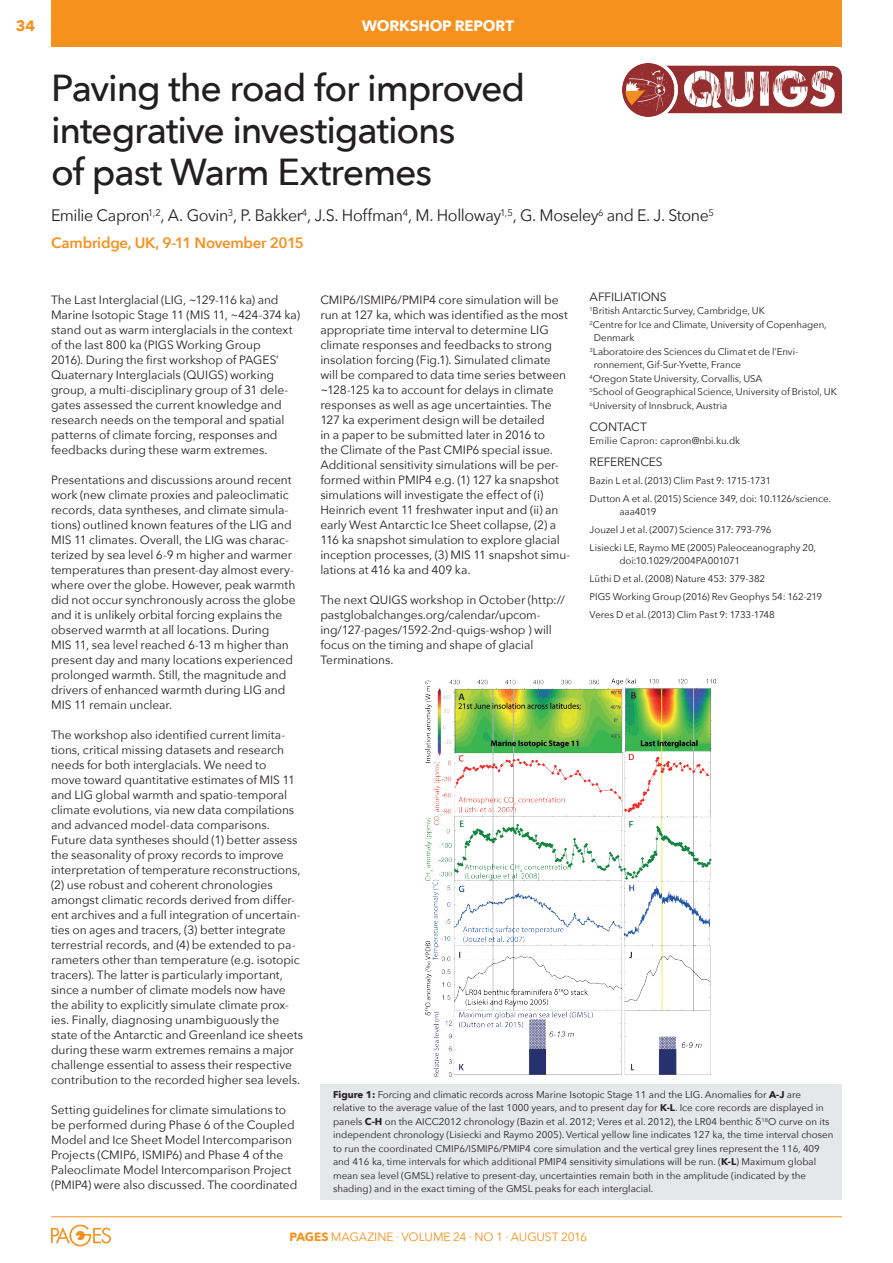
<style>
.page{position:relative;width:893px;height:1263px;background:#fff}
.page>*{position:absolute;margin:0;border:0;box-sizing:border-box;transform-origin:0 0}
.ARTICLE-Title{font:500 37.5px/42px "Avenir Next";letter-spacing:-.03em;color:#231f20}
.ARTICLE-Authors{font:16.5px "Avenir Next";letter-spacing:-.025em;color:#231f20}
.ARTICLE-Authors-2{font:600 15px "Avenir Next";letter-spacing:-.015em;color:#f6911e}
.t1{font:700 15px "Avenir Next";letter-spacing:-.015em;color:#fff}
.PAGE_NUMBER{font:700 15px "Avenir Next";color:#f6911e}
._3col-text{font:12px/15px "Avenir Next";letter-spacing:-.005em;color:#231f20}
.t2{font:12px "Avenir Next";letter-spacing:-.005em;color:#f6911e}
.ARTICLE-INFO-Title{font:12px "Avenir Next";letter-spacing:-.005em;color:#231f20}
.ARTICLE-Figure_Capti{font:9.75px/13.5px "Avenir Next";color:#231f20}
.ARTICLE-INFO-Referen{font:9.75px/13.5px "Avenir Next";letter-spacing:-.005em;color:#231f20}
.ARTICLE-INFO-Authors{font:9.75px/13.5px "Avenir Next";letter-spacing:-.01em;color:#231f20}
.ARTICLE-INFO-General{font:9.75px "Avenir Next";letter-spacing:.015em;color:#231f20}
.s1{font-weight:700}
</style>
<div class="page">
<hr style="left:51px;top:1216px;width:791px;height:1px;background:#f6911e">
<svg style="left:51px;top:1225px;width:60px;height:21px"></svg>
<div style="left:51px;top:0;width:791px;height:46px;background:#f6911e"></div>
<img style="left:622px;top:64px;width:220px;height:52px">
<div style="left:320px;top:1084px;width:522px;height:115px;background:#e6e7e9"></div>
<img style="left:425px;top:679px;width:291px;height:397px">
<p class="PAGE_NUMBER" style="left:16px;top:13px;width:21px">34</p>
<p class="t1" style="left:362px;top:12px;width:154px">WORKSHOP REPORT</p>
<p class="ARTICLE-Title" style="left:51px;top:66px;width:476px">Paving the road for improved integrative investigations<br>of past Warm Extremes</p>
<p class="ARTICLE-Authors" style="left:51px;top:202px;width:664px">Emilie Capron<sup>1,2</sup>, A. Govin<sup>3</sup>, P. Bakker<sup>4</sup>, J.S. Hoffman<sup>4</sup>, M. Holloway<sup>1,5</sup>, G. Moseley<sup>6</sup> and E. J. Stone<sup>5</sup></p>
<p class="ARTICLE-Authors-2" style="left:51px;top:230px;width:255px">Cambridge, UK, 9-11 November 2015</p>
<p class="_3col-text" style="left:51px;top:292px;width:250px">The Last Interglacial (LIG, ~129-116 ka) and Marine Isotopic Stage 11 (MIS 11, ~424-374 ka) stand out as warm interglacials in the context of the last 800 ka (PIGS Working Group<br>2016). During the first workshop of PAGES’ Quaternary Interglacials (QUIGS) working group, a multi-disciplinary group of 31 dele&shy;gates assessed the current knowledge and research needs on the temporal and spatial patterns of climate forcing, responses and feedbacks during these warm extremes.</p>
<p class="_3col-text" style="left:51px;top:472px;width:246px">Presentations and discussions around recent work (new climate proxies and paleoclimatic records, data syntheses, and climate simula&shy;tions) outlined known features of the LIG and MIS 11 climates. Overall, the LIG was charac&shy;terized by sea level 6-9 m higher and warmer temperatures than present-day almost every&shy;where over the globe. However, peak warmth did not occur synchronously across the globe and it is unlikely orbital forcing explains the observed warmth at all locations. During<br>MIS 11, sea level reached 6-13 m higher than present day and many locations experienced prolonged warmth. Still, the magnitude and drivers of enhanced warmth during LIG and MIS 11 remain unclear.</p>
<p class="_3col-text" style="left:51px;top:727px;width:254px">The workshop also identified current limita&shy;tions, critical missing datasets and research needs for both interglacials. We need to<br>move toward quantitative estimates of MIS 11 and LIG global warmth and spatio-temporal climate evolutions, via new data compilations and advanced model-data comparisons.<br>Future data syntheses should (1) better assess the seasonality of proxy records to improve interpretation of temperature reconstructions, (2) use robust and coherent chronologies amongst climatic records derived from differ&shy;ent archives and a full integration of uncertain&shy;ties on ages and tracers, (3) better integrate terrestrial records, and (4) be extended to pa&shy;rameters other than temperature (e.g. isotopic tracers). The latter is particularly important, since a number of climate models now have the ability to explicitly simulate climate prox&shy;ies. Finally, diagnosing unambiguously the state of the Antarctic and Greenland ice sheets during these warm extremes remains a major challenge essential to assess their respective contribution to the recorded higher sea levels.</p>
<p class="_3col-text" style="left:51px;top:1102px;width:248px">Setting guidelines for climate simulations to be performed during Phase 6 of the Coupled Model and Ice Sheet Model Intercomparison Projects (CMIP6, ISMIP6) and Phase 4 of the Paleoclimate Model Intercomparison Project (PMIP4) were also discussed. The coordinated</p>
<p class="_3col-text" style="left:320px;top:292px;width:251px">CMIP6/ISMIP6/PMIP4 core simulation will be run at 127 ka, which was identified as the most appropriate time interval to determine LIG climate responses and feedbacks to strong insolation forcing (Fig.1). Simulated climate will be compared to data time series between ~128-125 ka to account for delays in climate responses as well as age uncertainties. The 127 ka experiment design will be detailed<br>in a paper to be submitted later in 2016 to<br>the Climate of the Past CMIP6 special issue.<br>Additional sensitivity simulations will be per&shy;formed within PMIP4 e.g. (1) 127 ka snapshot simulations will investigate the effect of (i)<br>Heinrich event 11 freshwater input and (ii) an early West Antarctic Ice Sheet collapse, (2) a 116 ka snapshot simulation to explore glacial inception processes, (3) MIS 11 snapshot simu&shy;lations at 416 ka and 409 ka.</p>
<p class="_3col-text" style="left:320px;top:592px;width:246px">The next QUIGS workshop in October (http:// pastglobalchanges.org/calendar/upcom&shy;ing/127-pages/1592-2nd-quigs-wshop ) will focus on the timing and shape of glacial Terminations.</p>
<p class="ARTICLE-INFO-Title" style="left:590px;top:286px;width:77px">AFFILIATIONS</p>
<p class="ARTICLE-INFO-Authors" style="left:590px;top:304px;width:177px"><sup>1</sup>British Antarctic Survey, Cambridge, UK</p>
<p class="ARTICLE-INFO-Authors" style="left:594px;top:317px;width:234px;text-indent:-4px"><sup>2</sup>Centre for Ice and Climate, University of Copenhagen,<br>Denmark</p>
<p class="ARTICLE-INFO-Authors" style="left:594px;top:344px;width:206px;text-indent:-4px"><sup>3</sup>Laboratoire des Sciences du Climat et de l’Envi&shy;ronnement, Gif-Sur-Yvette, France</p>
<p class="ARTICLE-INFO-Authors" style="left:590px;top:371px;width:174px"><sup>4</sup>Oregon State University, Corvallis, USA</p>
<p class="ARTICLE-INFO-Authors" style="left:590px;top:385px;width:249px"><sup>5</sup>School of Geographical Science, University of Bristol, UK</p>
<p class="ARTICLE-INFO-Authors" style="left:590px;top:398px;width:139px"><sup>6</sup>University of Innsbruck, Austria</p>
<p class="ARTICLE-INFO-Title" style="left:590px;top:416px;width:58px">CONTACT</p>
<p class="ARTICLE-INFO-General" style="left:590px;top:433px;width:152px">Emilie Capron: capron@nbi.ku.dk</p>
<p class="ARTICLE-INFO-Title" style="left:590px;top:452px;width:73px">REFERENCES</p>
<p class="ARTICLE-INFO-Referen" style="left:590px;top:473px;width:183px">Bazin L et al. (2013) Clim Past 9: 1715-1731</p>
<p class="ARTICLE-INFO-Referen" style="left:619px;top:491px;width:213px;text-indent:-30px">Dutton A et al. (2015) Science 349, doi: 10.1126/science. aaa4019</p>
<p class="ARTICLE-INFO-Referen" style="left:590px;top:522px;width:183px">Jouzel J et al. (2007) Science 317: 793-796</p>
<p class="ARTICLE-INFO-Referen" style="left:619px;top:540px;width:198px;text-indent:-30px">Lisiecki LE, Raymo ME (2005) Paleoceanography 20, doi:10.1029/2004PA001071</p>
<p class="ARTICLE-INFO-Referen" style="left:590px;top:571px;width:177px">Lüthi D et al. (2008) Nature 453: 379-382</p>
<p class="ARTICLE-INFO-Referen" style="left:590px;top:589px;width:234px">PIGS Working Group (2016) Rev Geophys 54: 162-219</p>
<p class="ARTICLE-INFO-Referen" style="left:590px;top:607px;width:187px">Veres D et al. (2013) Clim Past 9: 1733-1748</p>
<p class="ARTICLE-Figure_Capti" style="left:333px;top:1087px;width:502px"><span class="s1">Figure 1:</span> Forcing and climatic records across Marine Isotopic Stage 11 and the LIG. Anomalies for <span class="s1">A-J</span> are relative to the average value of the last 1000 years, and to present day for <span class="s1">K-L</span>. Ice core records are displayed in panels <span class="s1">C-H</span> on the AICC2012 chronology (Bazin et al. 2012; Veres et al. 2012), the LR04 benthic δ<sup>18</sup>O curve on its independent chronology (Lisiecki and Raymo 2005). Vertical yellow line indicates 127 ka, the time interval chosen to run the coordinated CMIP6/ISMIP6/PMIP4 core simulation and the vertical grey lines represent the 116, 409 and 416 ka, time intervals for which additional PMIP4 sensitivity simulations will be run. (<span class="s1">K-L</span>) Maximum global mean sea level (GMSL) relative to present-day, uncertainties remain both in the amplitude (indicated by the shading) and in the exact timing of the GMSL peaks for each interglacial.</p>
<p class="t2" style="left:290px;top:1227px;width:239px"><span class="s1">PAGES</span> MAGAZINE ∙ VOLUME 24 ∙ NO 1 ∙ Augu</p>
<p class="t2" style="left:545px;top:1227px;width:44px">st 2016</p>
</div>
